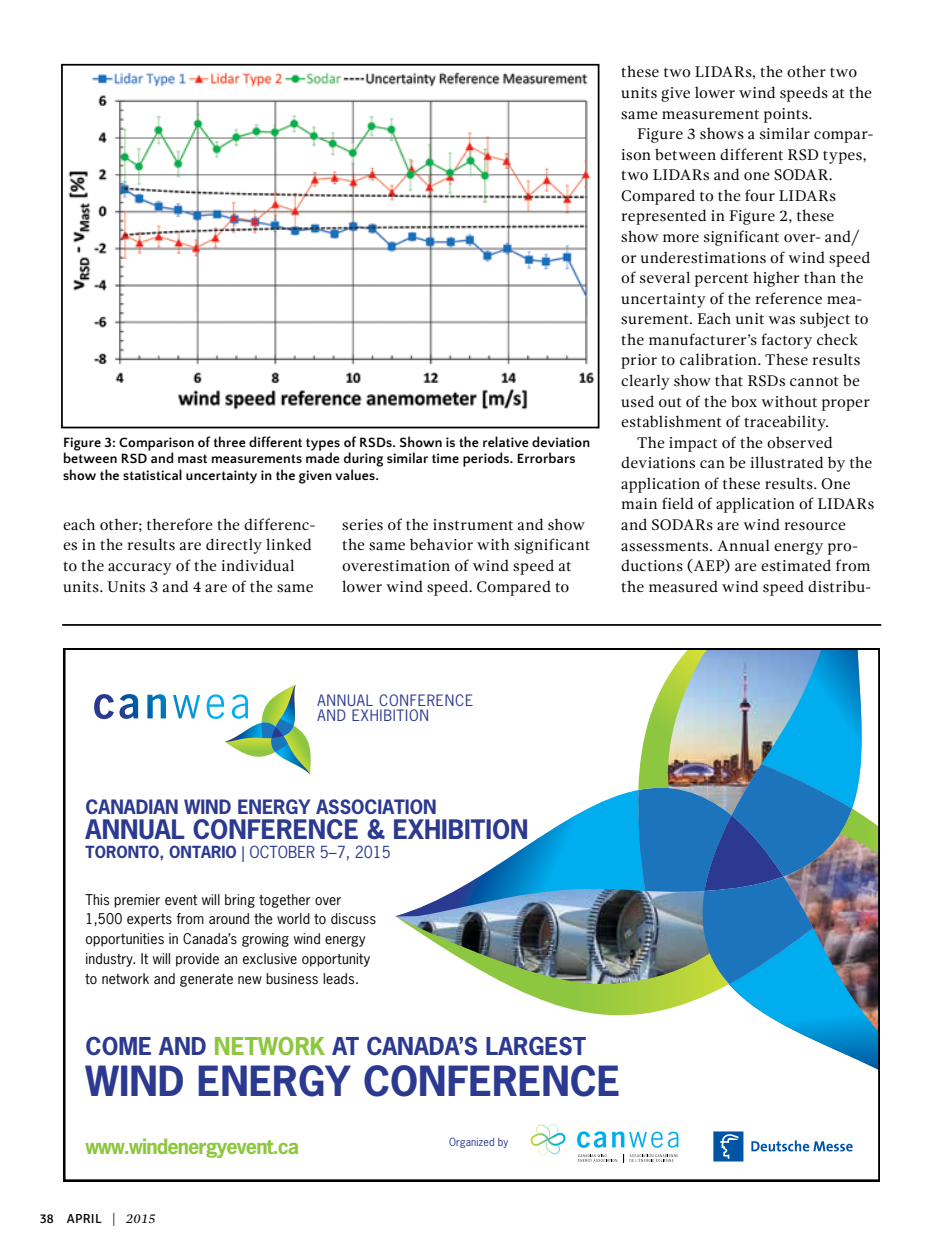
<style>
.page{position:relative;width:945px;height:1260px;background:#fff}
.page>*{position:absolute;margin:0;border:0;box-sizing:border-box;transform-origin:0 0}
.t1{font:700 39.02px "News Gothic Std";color:#2b3990}
.t2{font:700 25.2px "News Gothic Std";color:#2b3990}
.t3{font:700 23.1px "News Gothic Std";color:#2b3990}
.t4{font:700 19.78px "News Gothic Std";letter-spacing:-.045em;color:#8dc63f}
.t5{font:700 18.55px "News Gothic Std";color:#2b3990}
.t6{font:15.75px/20.7px "Gandhi Serif";letter-spacing:.01em;color:#000}
.t7{font:15.75px "News Gothic Std";color:#2b3990}
.t8{font:14.7px/15.2px "News Gothic Std";letter-spacing:.05em;color:#2b3990}
.t9{font:14px/19.8px "News Gothic Std";letter-spacing:.015em;color:#000}
.t10{font:700 14px/16.8px "Quattrocento Sans";letter-spacing:.015em;color:#000}
.t11{font:13.12px "Signika";letter-spacing:.02em;color:#000}
.t12{font:10.67px "News Gothic Std";color:#2b3990}
.s1{font-weight:700}
.s2{color:#8dc63f}
.s3{font-family:"Gandhi Serif";font-style:italic}
</style>
<div class="page">
<hr style="left:62px;top:624px;width:819px;height:2px;background:#000">
<svg style="left:64px;top:648px;width:815px;height:533px"></svg>
<img style="left:395px;top:648px;width:485px;height:422px">
<img style="left:68px;top:72px;width:526px;height:338px">
<div style="left:61px;top:64px;width:538px;height:364px;border:2px solid #000"></div>
<p class="t10" style="left:63px;top:434px;width:529px">Figure 3: Comparison of three different types of RSDs. Shown is the relative deviation between RSD and mast measurements made during similar time periods. Errorbars show the statistical uncertainty in the given values.</p>
<p class="t6" style="left:63px;top:514px;width:254px">each other; therefore the differenc&shy;es in the results are directly linked to the accuracy of the individual units. Units 3 and 4 are of the same</p>
<p class="t6" style="left:342px;top:514px;width:250px">series of the instrument and show the same behavior with significant overestimation of wind speed at lower wind speed. Compared to</p>
<p class="t6" style="left:621px;top:62px;width:252px">these two LIDARs, the other two units give lower wind speeds at the same measurement points.</p>
<p class="t6" style="left:637px;top:124px;width:238px">Figure 3 shows a similar compar-</p>
<p class="t6" style="left:621px;top:144px;width:247px">ison between different RSD types,</p>
<p class="t6" style="left:621px;top:165px;width:213px">two LIDARs and one SODAR.</p>
<p class="t6" style="left:621px;top:185px;width:216px">Compared to the four LIDARs</p>
<p class="t6" style="left:621px;top:206px;width:215px">represented in Figure 2, these</p>
<p class="t6" style="left:621px;top:226px;width:240px">show more significant over- and/</p>
<p class="t6" style="left:621px;top:247px;width:251px">or underestimations of wind speed</p>
<p class="t6" style="left:621px;top:268px;width:244px">of several percent higher than the</p>
<p class="t6" style="left:621px;top:288px;width:242px">uncertainty of the reference mea-</p>
<p class="t6" style="left:621px;top:309px;width:249px">surement. Each unit was subject to</p>
<p class="t6" style="left:621px;top:329px;width:238px">the manufacturer’s factory check</p>
<p class="t6" style="left:621px;top:350px;width:241px">prior to calibration. These results</p>
<p class="t6" style="left:621px;top:370px;width:240px">clearly show that RSDs cannot be</p>
<p class="t6" style="left:621px;top:391px;width:250px">used out of the box without proper</p>
<p class="t6" style="left:621px;top:412px;width:209px">establishment of traceability.</p>
<p class="t6" style="left:637px;top:432px;width:197px">The impact of the observed</p>
<p class="t6" style="left:621px;top:453px;width:253px">deviations can be illustrated by the</p>
<p class="t6" style="left:621px;top:473px;width:231px">application of these results. One</p>
<p class="t6" style="left:621px;top:494px;width:255px">main field of application of LIDARs</p>
<p class="t6" style="left:621px;top:514px;width:226px">and SODARs are wind resource</p>
<p class="t6" style="left:621px;top:535px;width:238px">assessments. Annual energy pro-</p>
<p class="t6" style="left:621px;top:556px;width:251px">ductions (AEP) are estimated from</p>
<p class="t6" style="left:621px;top:576px;width:251px">the measured wind speed distribu-</p>
<p class="t8" style="left:318px;top:693px;width:157px">ANNUAL CONFERENCE<br>AND EXHIBITION</p>
<p class="t5" style="left:86px;top:795px;width:353px">CANADIAN WIND ENERGY ASSOCIATION</p>
<h2 class="t2" style="left:86px;top:813px;width:445px">ANNUAL CONFERENCE &amp; EXHIBITION</h2>
<p class="t7" style="left:86px;top:842px;width:307px"><span class="s1">TORONTO, ONTARIO</span> | OCTOBER 5–7, 2015</p>
<p class="t9" style="left:85px;top:889px;width:292px">This premier event will bring together over 1,500 experts from around the world to discuss opportunities in Canada’s growing wind energy industry. It will provide an exclusive opportunity to network and generate new business leads.</p>
<h3 class="t3" style="left:86px;top:1031px;width:502px">COME AND <span class="s2">NETWORK</span> AT CANADA’S LARGEST</h3>
<h1 class="t1" style="left:86px;top:1055px;width:536px">WIND ENERGY CONFERENCE</h1>
<p class="t4" style="left:85px;top:1133px;width:215px">www.windenergyevent.ca</p>
<p class="t11" style="left:40px;top:1211px;width:118px">38 APRIL <span class="s3">| 2015</span></p>
<p class="t12" style="left:449px;top:1135px;width:61px">Organized by</p>
</div>
